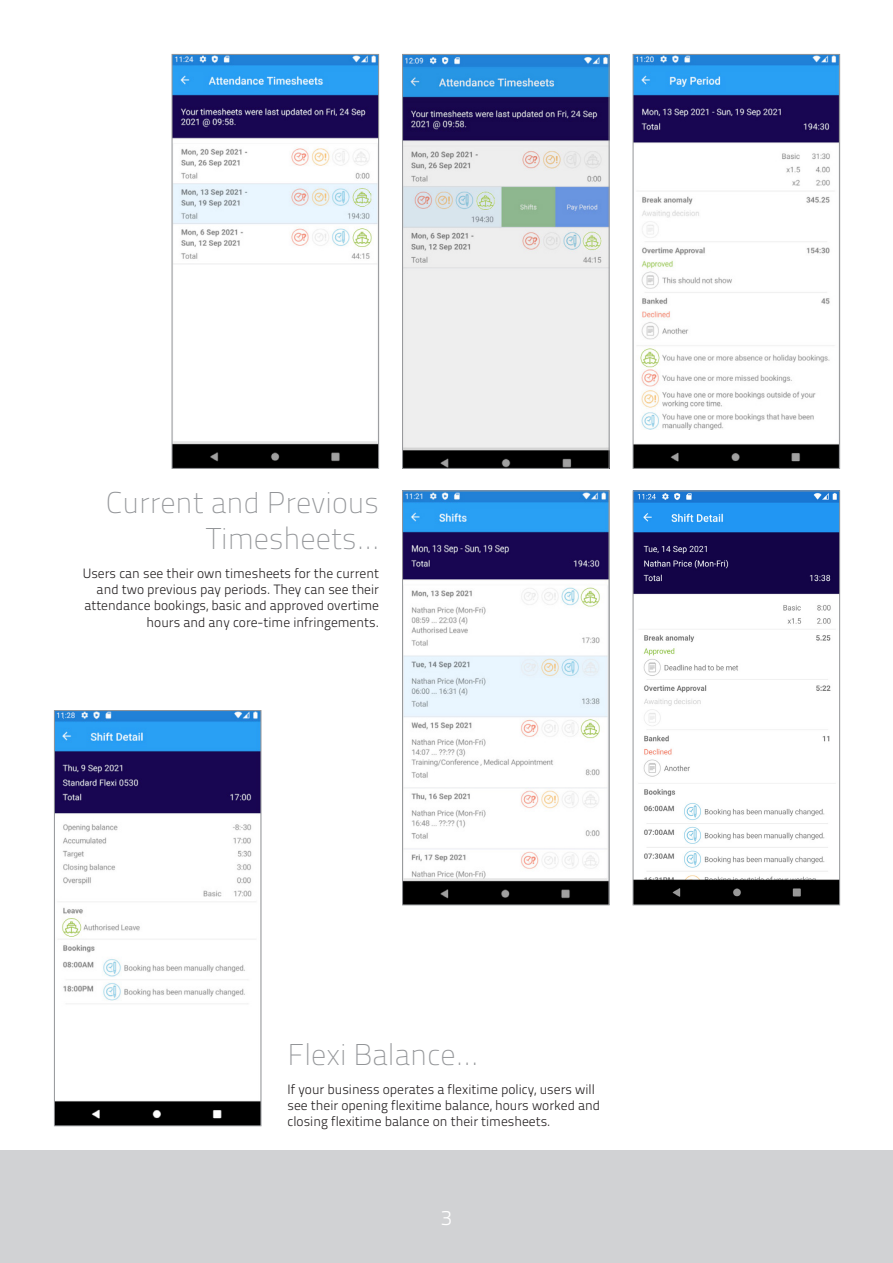
<style>
.page{position:relative;width:893px;height:1263px;background:#fff}
.page>*{position:absolute;margin:0;border:0;box-sizing:border-box;transform-origin:0 0}
.t1{font:30px/36px "Titillium Text 22 L 1 wt";color:#939598;text-align:right}
.t2{font:21px "Titillium Text 22 L 250 wt";color:#fff}
.t3{font:13.5px/16.2px "Titillium Text 22 L 250 wt";color:#231f20}
</style>
<div class="page">
<img style="left:635px;top:56px;width:203px;height:411px">
<div style="left:633px;top:54px;width:207px;height:415px;border:1px solid #939598"></div>
<img style="left:635px;top:492px;width:203px;height:411px">
<div style="left:633px;top:490px;width:207px;height:415px;border:1px solid #939598"></div>
<img style="left:404px;top:56px;width:203px;height:411px">
<div style="left:402px;top:54px;width:207px;height:415px;border:1px solid #939598"></div>
<img style="left:174px;top:56px;width:203px;height:411px">
<div style="left:172px;top:54px;width:207px;height:415px;border:1px solid #939598"></div>
<img style="left:404px;top:492px;width:203px;height:411px">
<div style="left:402px;top:490px;width:207px;height:415px;border:1px solid #939598"></div>
<img style="left:56px;top:712px;width:203px;height:412px">
<div style="left:54px;top:710px;width:207px;height:416px;border:1px solid #939598"></div>
<div style="left:0;top:1150px;width:893px;height:113px;background:#d1d2d4"></div>
<p class="t1" style="left:106px;top:483px;width:274px">Current and Previous<br>Timesheets…</p>
<p class="t3" style="left:83px;top:564px;width:298px;text-align:right">Users can see their own timesheets for the current and two previous pay periods. They can see their attendance bookings, basic and approved overtime hours and any core-time infringements.</p>
<p class="t1" style="left:288px;top:1035px;width:192px">Flexi Balance…</p>
<p class="t3" style="left:288px;top:1080px;width:314px">If your business operates a flexitime policy, users will see their opening flexitime balance, hours worked and closing flexitime balance on their timesheets.</p>
<p class="t2" style="left:441px;top:1202px;width:13px">3</p>
</div>
